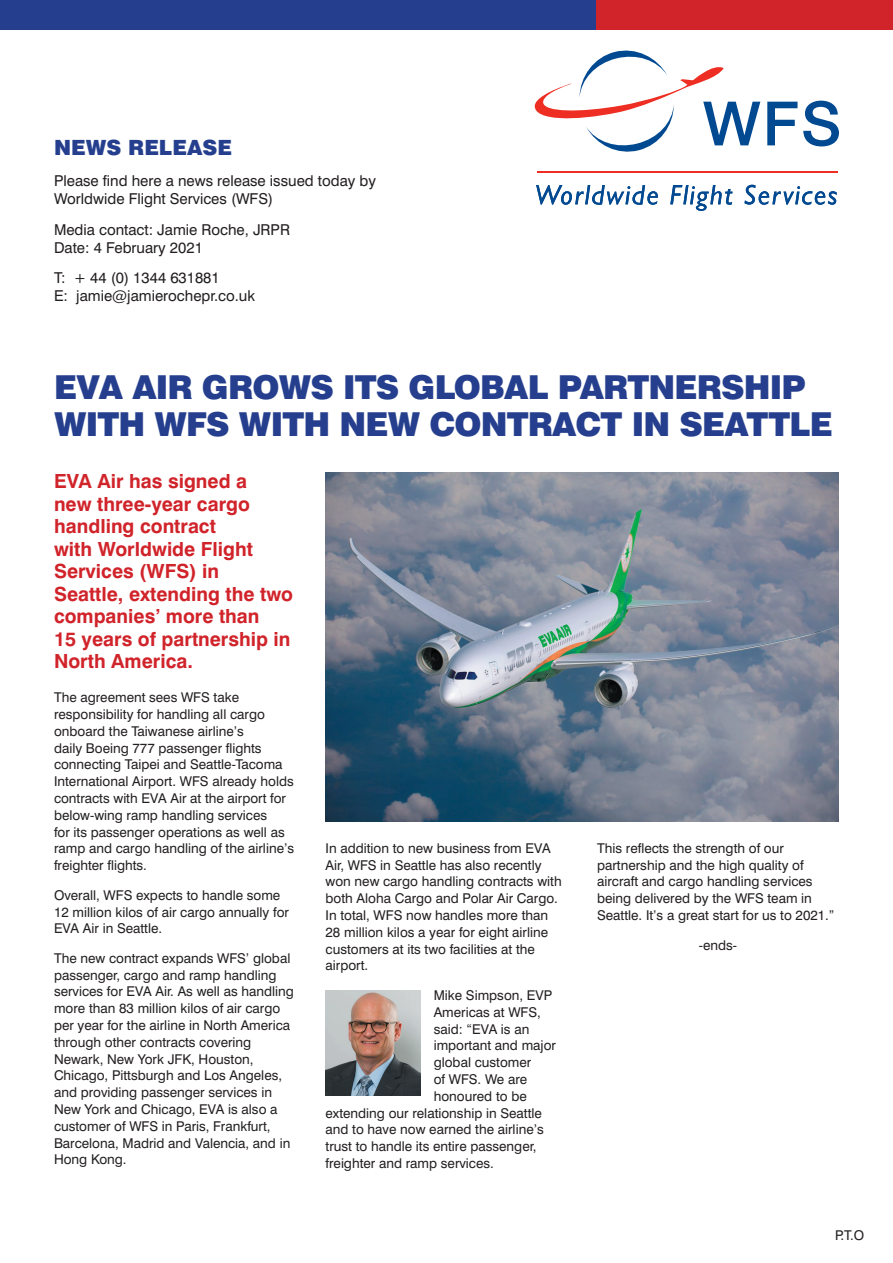
<style>
.page{position:relative;width:893px;height:1263px;background:#fff}
.page>*{position:absolute;margin:0;border:0;box-sizing:border-box;transform-origin:0 0}
.t1{font:900 33px/37.5px "Swiss 721 BT";letter-spacing:-.025em;color:#253f8e}
.t2{font:900 21px "Swiss 721 BT";color:#253f8e}
.t3{font:700 19.5px/22.5px "Swiss 721 BT";color:#d1232a}
.t4{font:15px/18px "Swiss 721 BT";color:#231f20}
.t5{font:13.5px/16.8px "Swiss 721 BT";color:#231f20}
</style>
<div class="page">
<svg style="left:535px;top:51px;width:225px;height:101px"></svg>
<svg style="left:767px;top:102px;width:30px;height:43px"></svg>
<svg style="left:803px;top:101px;width:36px;height:45px"></svg>
<svg style="left:536px;top:185px;width:122px;height:20px"></svg>
<svg style="left:670px;top:185px;width:62px;height:26px"></svg>
<svg style="left:744px;top:185px;width:93px;height:20px"></svg>
<hr style="left:537px;top:172px;width:300px;height:1px;background:#ee2e22">
<div style="left:0;top:0;width:596px;height:30px;background:#253f8e"></div>
<div style="left:596px;top:0;width:297px;height:30px;background:#d1232a"></div>
<img style="left:326px;top:473px;width:513px;height:348px">
<img style="left:326px;top:990px;width:95px;height:106px">
<h2 class="t2" style="left:54px;top:135px;width:180px">NEWS RELEASE</h2>
<p class="t4" style="left:54px;top:171px;width:324px">Please find here a news release issued today by<br>Worldwide Flight Services (WFS)</p>
<p class="t4" style="left:54px;top:220px;width:237px">Media contact: Jamie Roche, JRPR<br>Date: 4 February 2021</p>
<p class="t4" style="left:54px;top:269px;width:203px">T: + 44 (0) 1344 631881<br>E: jamie@jamierochepr.co.uk</p>
<h1 class="t1" style="left:54px;top:368px;width:780px">EVA AIR GROWS ITS GLOBAL PARTNERSHIP<br>WITH WFS WITH NEW CONTRACT IN SEATTLE</h1>
<h3 class="t3" style="left:54px;top:470px;width:241px">EVA Air has signed a<br>new three-year cargo handling contract<br>with Worldwide Flight<br>Services (WFS) in<br>Seattle, extending the two companies’ more than<br>15 years of partnership in<br>North America.</h3>
<p class="t5" style="left:54px;top:689px;width:242px">The agreement sees WFS take responsibility for handling all cargo onboard the Taiwanese airline’s<br>daily Boeing 777 passenger flights connecting Taipei and Seattle-Tacoma International Airport. WFS already holds contracts with EVA Air at the airport for below-wing ramp handling services<br>for its passenger operations as well as ramp and cargo handling of the airline’s freighter flights.</p>
<p class="t5" style="left:54px;top:886px;width:237px">Overall, WFS expects to handle some<br>12 million kilos of air cargo annually for<br>EVA Air in Seattle.</p>
<p class="t5" style="left:54px;top:949px;width:241px">The new contract expands WFS’ global passenger, cargo and ramp handling services for EVA Air. As well as handling more than 83 million kilos of air cargo per year for the airline in North America through other contracts covering Newark, New York JFK, Houston, Chicago, Pittsburgh and Los Angeles, and providing passenger services in New York and Chicago, EVA is also a customer of WFS in Paris, Frankfurt, Barcelona, Madrid and Valencia, and in Hong Kong.</p>
<p class="t5" style="left:597px;top:839px;width:239px">This reflects the strength of our partnership and the high quality of aircraft and cargo handling services being delivered by the WFS team in Seattle. It’s a great start for us to 2021.”</p>
<p class="t5" style="left:699px;top:936px;width:40px">-ends-</p>
<p class="t5" style="left:326px;top:839px;width:238px">In addition to new business from EVA Air, WFS in Seattle has also recently won new cargo handling contracts with both Aloha Cargo and Polar Air Cargo.<br>In total, WFS now handles more than 28 million kilos a year for eight airline customers at its two facilities at the airport.</p>
<p class="t5" style="left:434px;top:987px;width:120px">Mike Simpson, EVP</p>
<p class="t5" style="left:434px;top:1003px;width:109px">Americas at WFS,</p>
<p class="t5" style="left:434px;top:1020px;width:97px">said: “EVA is an</p>
<p class="t5" style="left:434px;top:1037px;width:124px">important and major</p>
<p class="t5" style="left:434px;top:1054px;width:99px">global customer</p>
<p class="t5" style="left:434px;top:1071px;width:95px">of WFS. We are</p>
<p class="t5" style="left:434px;top:1087px;width:95px">honoured to be</p>
<p class="t5" style="left:326px;top:1104px;width:218px">extending our relationship in Seattle</p>
<p class="t5" style="left:326px;top:1121px;width:220px">and to have now earned the airline’s</p>
<p class="t5" style="left:326px;top:1138px;width:213px">trust to handle its entire passenger,</p>
<p class="t5" style="left:326px;top:1155px;width:170px">freighter and ramp services.</p>
<p class="t5" style="left:835px;top:1226px;width:31px">P.T.O</p>
</div>
